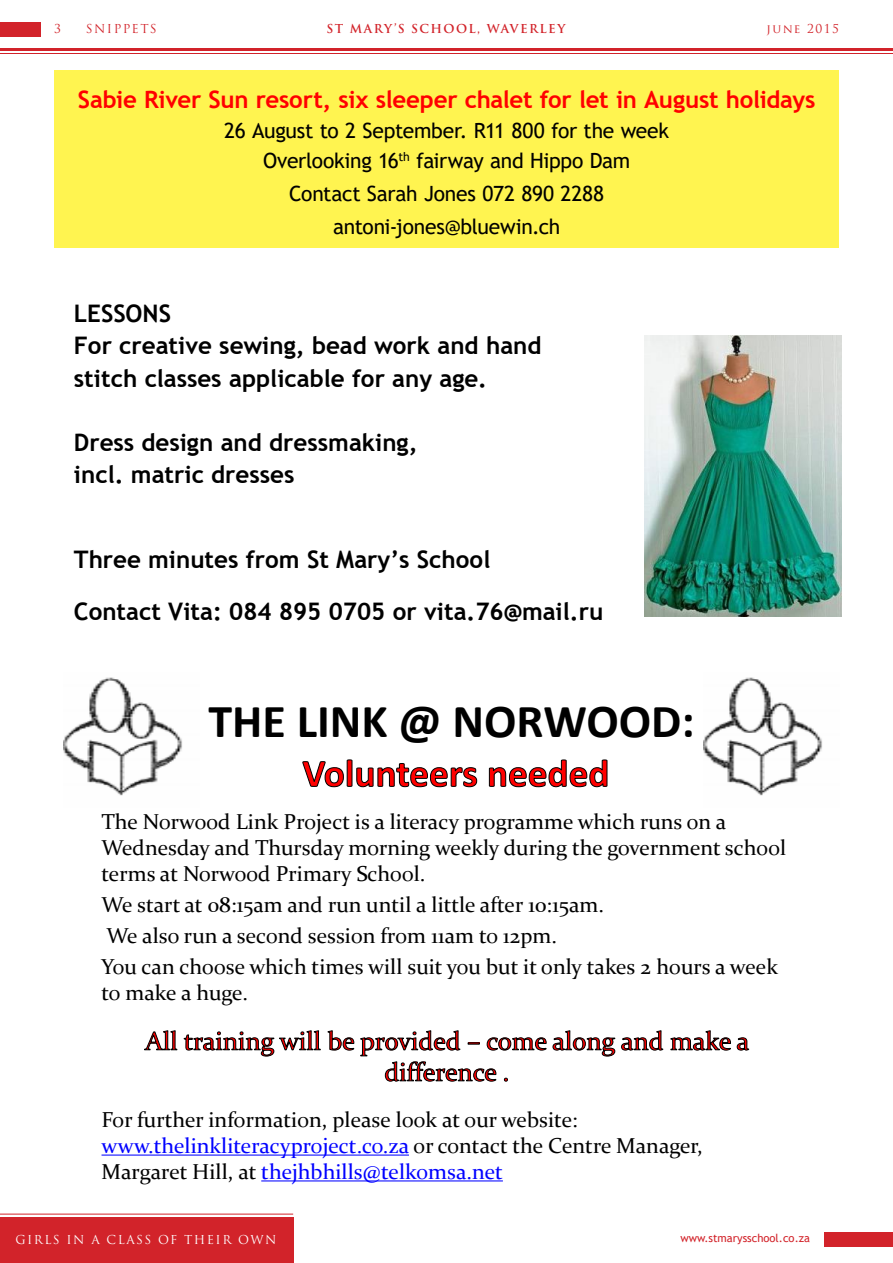
<style>
.page{position:relative;width:893px;height:1263px;background:#fff}
.page>*{position:absolute;margin:0;border:0;box-sizing:border-box;transform-origin:0 0}
.t1{font:700 47.4px "Calibri";color:#000}
.t2{font:700 24.15px/32.2px "Trebuchet MS";color:#000}
.t3{font:700 24px "Trebuchet MS";letter-spacing:-.01em;color:#f00}
.t4{font:21.6px/26px "Constantia";color:#000}
.t5{font:21px/30px "Trebuchet MS";letter-spacing:-.015em;color:#000;text-align:center}
.t6{font:700 12px "Trajan Pro";letter-spacing:.12em;color:#d2232a}
.t7{font:12px "Trajan Pro";letter-spacing:.12em;color:#fff}
.t8{font:12px "Trajan Pro";letter-spacing:.12em;color:#d2232a}
.t9{font:11.25px "Trebuchet MS";color:#d2232a}
.s1{color:#00f}
</style>
<div class="page">
<hr style="left:0;top:49px;width:893px;height:2px;background:#d2232a">
<hr style="left:0;top:53px;width:893px;height:1px;background:#d2232a">
<div style="left:0;top:23px;width:40px;height:14px;background:#d2232a"></div>
<div style="left:825px;top:1233px;width:68px;height:14px;background:#d2232a"></div>
<div style="left:0;top:1217px;width:293px;height:46px;background:#d2232a"></div>
<hr style="left:0;top:1214px;width:293px;height:1px;background:#d2232a">
<svg style="left:102px;top:1030px;width:648px;height:126px"></svg>
<svg style="left:261px;top:1180px;width:242px;height:1px"></svg>
<img style="left:64px;top:677px;width:118px;height:119px">
<svg style="left:302px;top:759px;width:306px;height:28px"></svg>
<img style="left:703px;top:677px;width:119px;height:119px">
<div style="left:54px;top:70px;width:785px;height:178px;background:#fff450"></div>
<img style="left:645px;top:335px;width:196px;height:281px">
<p class="t8" style="left:54px;top:21px;width:8px">3</p>
<p class="t8" style="left:86px;top:21px;width:72px">SNIPPETS</p>
<p class="t6" style="left:326px;top:21px;width:241px">ST MARY’S SCHOOL, WAVERLEY</p>
<p class="t8" style="left:767px;top:21px;width:74px">june 2015</p>
<p class="t3" style="left:78px;top:85px;width:739px">Sabie River Sun resort, six sleeper chalet for let in August holidays</p>
<p class="t5" style="left:224px;top:115px;width:446px">26 August to 2 September. R11 800 for the week<br>Overlooking 16<sup>th</sup> fairway and Hippo Dam</p>
<p class="t5" style="left:289px;top:177px;width:316px;line-height:33px">Contact Sarah Jones 072 890 2288 antoni-jones@bluewin.ch</p>
<p class="t2" style="left:74px;top:297px;width:469px">LESSONS<br>For creative sewing, bead work and hand stitch classes applicable for any age.</p>
<p class="t2" style="left:74px;top:426px;width:345px">Dress design and dressmaking, incl. matric dresses</p>
<p class="t2" style="left:74px;top:533px;width:531px;line-height:52.3px">Three minutes from St Mary’s School<br>Contact Vita: 084 895 0705 or vita.76@mail.ru</p>
<h1 class="t1" style="left:208px;top:688px;width:488px">THE LINK @ NORWOOD:</h1>
<p class="t4" style="left:102px;top:808px;width:686px">The Norwood Link Project is a literacy programme which runs on a<br>Wednesday and Thursday morning weekly during the government school terms at Norwood Primary School.</p>
<p class="t4" style="left:102px;top:888px;width:678px;line-height:31px">We start at 08:15am and run until a little after 10:15am.<br>We also run a second session from 11am to 12pm.<br>You can choose which times will suit you but it only takes 2 hours a week</p>
<p class="t4" style="left:102px;top:978px;width:148px">to make a huge.</p>
<p class="t4" style="left:102px;top:1106px;width:603px">For further information, please look at our website: <span class="s1">www.thelinkliteracyproject.co.za</span> or contact the Centre Manager,<br>Margaret Hill, at <span class="s1">thejhbhills@telkomsa.net</span></p>
<p class="t7" style="left:15px;top:1232px;width:263px">GIRLS IN A CLASS OF THEIR OWN</p>
<p class="t9" style="left:680px;top:1231px;width:131px">www.stmarysschool.co.za</p>
</div>
